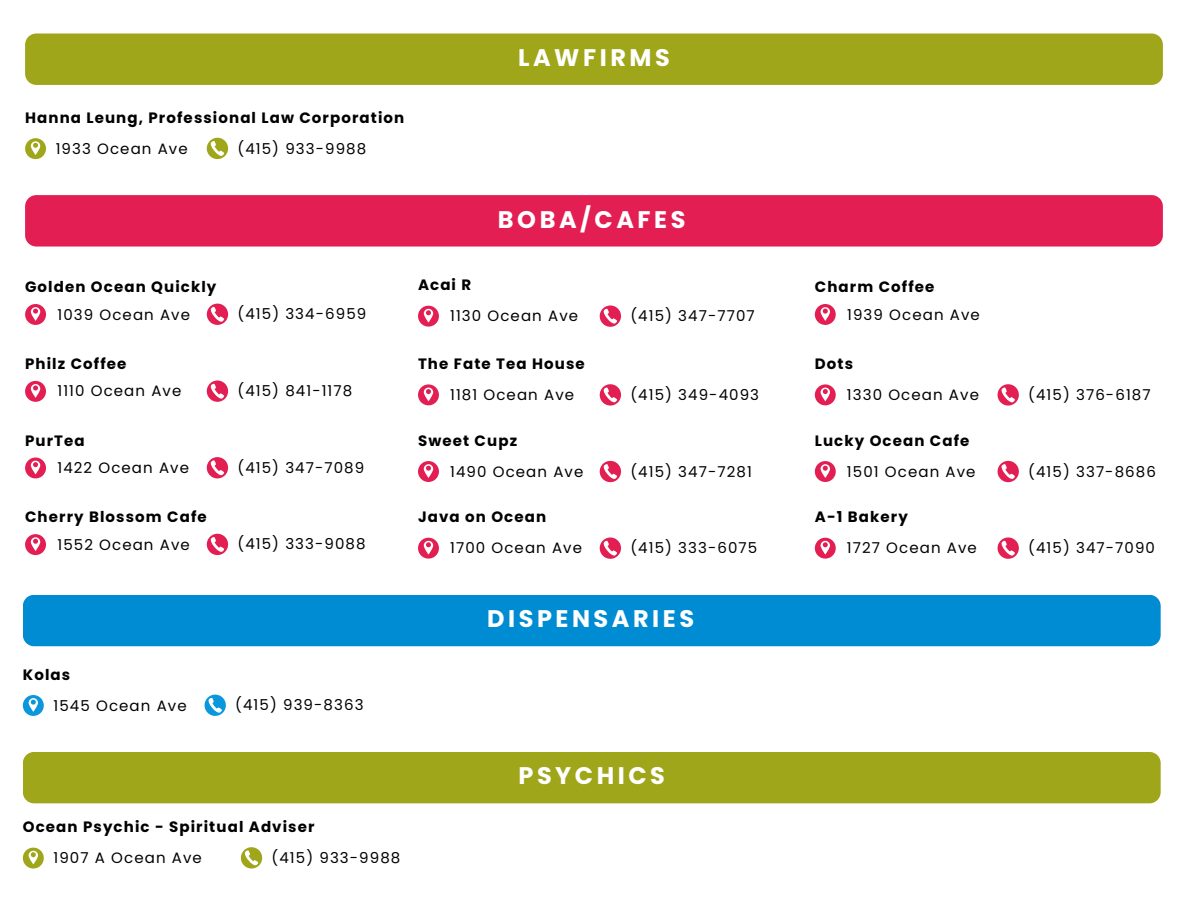
<style>
.page{position:relative;width:1188px;height:918px;background:#fff}
.page>*{position:absolute;margin:0;border:0;box-sizing:border-box;transform-origin:0 0}
.t1{font:700 24px "Poppins";letter-spacing:.145em;color:#fff}
.t2{font:15px "Poppins";letter-spacing:.075em;color:#000}
.t3{font:700 15px "Poppins";letter-spacing:.075em;color:#000}
</style>
<div class="page">
<div style="left:25px;top:33px;width:1138px;height:52px;background:#9fa619"></div>
<svg style="left:25px;top:138px;width:21px;height:21px"></svg>
<svg style="left:207px;top:138px;width:21px;height:21px"></svg>
<svg style="left:25px;top:304px;width:21px;height:21px"></svg>
<svg style="left:207px;top:304px;width:21px;height:21px"></svg>
<div style="left:25px;top:195px;width:1138px;height:52px;background:#e21e53"></div>
<svg style="left:418px;top:306px;width:21px;height:21px"></svg>
<svg style="left:600px;top:305px;width:21px;height:22px"></svg>
<svg style="left:25px;top:381px;width:21px;height:21px"></svg>
<svg style="left:207px;top:380px;width:21px;height:22px"></svg>
<svg style="left:418px;top:384px;width:21px;height:21px"></svg>
<svg style="left:600px;top:384px;width:21px;height:22px"></svg>
<svg style="left:815px;top:384px;width:21px;height:21px"></svg>
<svg style="left:998px;top:384px;width:21px;height:22px"></svg>
<svg style="left:25px;top:458px;width:21px;height:20px"></svg>
<svg style="left:207px;top:457px;width:21px;height:21px"></svg>
<svg style="left:418px;top:461px;width:21px;height:21px"></svg>
<svg style="left:600px;top:461px;width:21px;height:21px"></svg>
<svg style="left:815px;top:461px;width:21px;height:21px"></svg>
<svg style="left:998px;top:461px;width:21px;height:21px"></svg>
<svg style="left:25px;top:534px;width:21px;height:21px"></svg>
<svg style="left:207px;top:534px;width:21px;height:21px"></svg>
<svg style="left:418px;top:538px;width:21px;height:21px"></svg>
<svg style="left:600px;top:537px;width:21px;height:22px"></svg>
<svg style="left:815px;top:538px;width:21px;height:21px"></svg>
<svg style="left:998px;top:537px;width:21px;height:22px"></svg>
<div style="left:23px;top:595px;width:1138px;height:51px;background:#008cd3"></div>
<svg style="left:23px;top:695px;width:21px;height:21px"></svg>
<svg style="left:205px;top:695px;width:21px;height:21px"></svg>
<div style="left:23px;top:752px;width:1138px;height:51px;background:#9fa619"></div>
<svg style="left:23px;top:848px;width:21px;height:21px"></svg>
<svg style="left:241px;top:847px;width:21px;height:22px"></svg>
<svg style="left:815px;top:304px;width:21px;height:21px"></svg>
<p class="t3" style="left:25px;top:107px;width:381px">Hanna Leung, Professional Law Corporation</p>
<p class="t2" style="left:56px;top:138px;width:134px">1933 Ocean Ave</p>
<h2 class="t2" style="left:237px;top:138px;width:130px">(415) 933-9988</h2>
<p class="t1" style="left:518px;top:41px;width:153px">LAWFIRMS</p>
<h2 class="t1" style="left:498px;top:202px;width:189px">BOBA/CAFES</h2>
<p class="t3" style="left:25px;top:276px;width:193px">Golden Ocean Quickly</p>
<p class="t3" style="left:418px;top:275px;width:55px">Acai R</p>
<p class="t2" style="left:57px;top:304px;width:134px">1039 Ocean Ave</p>
<p class="t2" style="left:237px;top:304px;width:130px">(415) 334-6959</p>
<p class="t2" style="left:450px;top:305px;width:130px">1130 Ocean Ave</p>
<p class="t2" style="left:630px;top:305px;width:126px">(415) 347-7707</p>
<p class="t3" style="left:25px;top:353px;width:103px">Philz Coffee</p>
<p class="t3" style="left:418px;top:353px;width:168px">The Fate Tea House</p>
<p class="t2" style="left:57px;top:381px;width:125px">1110 Ocean Ave</p>
<h2 class="t2" style="left:237px;top:380px;width:116px">(415) 841-1178</h2>
<p class="t2" style="left:450px;top:384px;width:126px">1181 Ocean Ave</p>
<p class="t2" style="left:630px;top:384px;width:130px">(415) 349-4093</p>
<p class="t3" style="left:25px;top:430px;width:61px">PurTea</p>
<h2 class="t3" style="left:418px;top:430px;width:101px">Sweet Cupz</h2>
<h2 class="t2" style="left:57px;top:457px;width:133px">1422 Ocean Ave</h2>
<p class="t2" style="left:237px;top:457px;width:128px">(415) 347-7089</p>
<p class="t2" style="left:450px;top:461px;width:135px">1490 Ocean Ave</p>
<p class="t2" style="left:630px;top:461px;width:123px">(415) 347-7281</p>
<p class="t3" style="left:25px;top:507px;width:183px">Cherry Blossom Cafe</p>
<p class="t3" style="left:418px;top:507px;width:130px">Java on Ocean</p>
<p class="t2" style="left:57px;top:534px;width:134px">1552 Ocean Ave</p>
<h2 class="t2" style="left:237px;top:534px;width:130px">(415) 333-9088</h2>
<p class="t2" style="left:450px;top:537px;width:133px">1700 Ocean Ave</p>
<p class="t2" style="left:630px;top:537px;width:128px">(415) 333-6075</p>
<p class="t3" style="left:23px;top:664px;width:49px">Kolas</p>
<p class="t2" style="left:54px;top:695px;width:135px">1545 Ocean Ave</p>
<h2 class="t2" style="left:235px;top:695px;width:130px">(415) 939-8363</h2>
<p class="t3" style="left:23px;top:816px;width:293px">Ocean Psychic - Spiritual Adviser</p>
<p class="t2" style="left:54px;top:847px;width:150px">1907 A Ocean Ave</p>
<p class="t2" style="left:272px;top:847px;width:130px">(415) 933-9988</p>
<p class="t1" style="left:487px;top:602px;width:208px">DISPENSARIES</p>
<h2 class="t1" style="left:519px;top:759px;width:148px">PSYCHICS</h2>
<p class="t3" style="left:815px;top:276px;width:121px">Charm Coffee</p>
<p class="t2" style="left:847px;top:304px;width:134px">1939 Ocean Ave</p>
<p class="t3" style="left:815px;top:353px;width:40px">Dots</p>
<h2 class="t2" style="left:847px;top:384px;width:134px">1330 Ocean Ave</h2>
<p class="t2" style="left:1028px;top:384px;width:124px">(415) 376-6187</p>
<p class="t3" style="left:815px;top:430px;width:156px">Lucky Ocean Cafe</p>
<p class="t2" style="left:847px;top:461px;width:130px">1501 Ocean Ave</p>
<p class="t2" style="left:1028px;top:461px;width:129px">(415) 337-8686</p>
<p class="t3" style="left:815px;top:507px;width:95px">A-1 Bakery</p>
<h2 class="t2" style="left:847px;top:537px;width:131px">1727 Ocean Ave</h2>
<p class="t2" style="left:1028px;top:537px;width:128px">(415) 347-7090</p>
</div>
